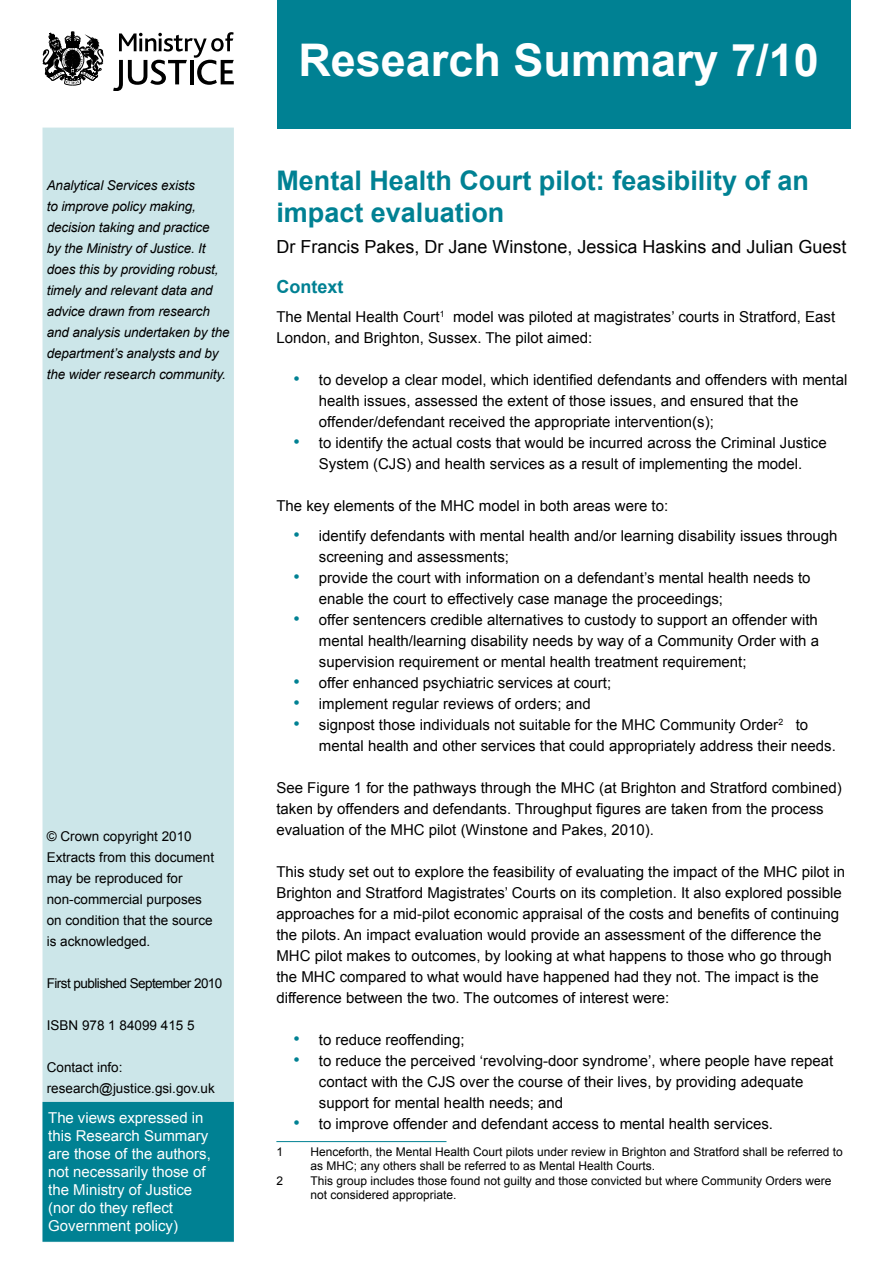
<style>
.page{position:relative;width:893px;height:1263px;background:#fff}
.page>*{position:absolute;margin:0;border:0;box-sizing:border-box;transform-origin:0 0}
.t1{font:700 45px "Arial";color:#fff}
.t2{font:700 27px/32.4px "Arial";color:#008193}
.Author{font:18px "Arial";color:#000}
.Heading{font:700 18px "Arial";color:#008193}
.Bullet_no_space{font:15px/21px "Arial";color:#000}
.Text{font:15px/21px "Arial";color:#000}
.Bullet_point{font:15px/21px "Arial";color:#000;text-align:center}
.Author-2{font:15px/18px "Arial";color:#fff}
.Text-2{font:italic 13.5px/21px "Arial";letter-spacing:-.01em;color:#000}
.Text-3{font:13.5px/21px "Arial";color:#000}
.Text-4{font:13.5px "Arial";letter-spacing:-.04em;color:#000}
.Footnote{font:12px/14.4px "Arial";color:#000}
.s1{font-size:18px;color:#008193}
</style>
<div class="page">
<hr style="left:276px;top:1141px;width:170px;height:1px;background:#008193">
<svg style="left:43px;top:32px;width:61px;height:53px"></svg>
<svg style="left:113px;top:32px;width:120px;height:59px"></svg>
<div style="left:277px;top:0;width:573px;height:128px;background:#008193"></div>
<div style="left:43px;top:128px;width:191px;height:1114px;background:#cce6e9"></div>
<div style="left:43px;top:1103px;width:190px;height:138px;background:#008193"></div>
<div style="left:43px;top:1102px;width:191px;height:140px;border:2px solid #008193"></div>
<p class="Text-2" style="left:47px;top:175px;width:184px">Analytical Services exists<br>to improve policy making, decision taking and practice<br>by the Ministry of Justice. It does this by providing robust, timely and relevant data and advice drawn from research and analysis undertaken by the department’s analysts and by the wider research community.</p>
<p class="Text-3" style="left:47px;top:826px;width:147px">© Crown copyright 2010</p>
<p class="Text-3" style="left:47px;top:847px;width:169px">Extracts from this document may be reproduced for non-commercial purposes on condition that the source is acknowledged.</p>
<p class="Text-4" style="left:47px;top:975px;width:177px">First published September 2010</p>
<p class="Text-3" style="left:47px;top:1015px;width:149px">ISBN 978 1 84099 415 5</p>
<p class="Text-3" style="left:47px;top:1057px;width:77px">Contact info:</p>
<p class="Text-3" style="left:47px;top:1078px;width:170px">research@justice.gsi.gov.uk</p>
<p class="Author-2" style="left:48px;top:1109px;width:164px">The views expressed in this Research Summary are those of the authors, not necessarily those of the Ministry of Justice (nor do they reflect<br>Government policy)</p>
<p class="t1" style="left:298px;top:35px;width:522px">Research Summary 7/10</p>
<p class="t2" style="left:276px;top:164px;width:534px">Mental Health Court pilot: feasibility of an impact evaluation</p>
<p class="Author" style="left:276px;top:235px;width:572px">Dr Francis Pakes, Dr Jane Winstone, Jessica Haskins and Julian Guest</p>
<p class="Heading" style="left:276px;top:276px;width:68px">Context</p>
<p class="Text" style="left:276px;top:307px;width:560px">The Mental Health Court<sup>1</sup> model was piloted at magistrates’ courts in Stratford, East<br>London, and Brighton, Sussex. The pilot aimed:</p>
<p class="Bullet_no_space" style="left:319px;top:370px;width:530px;text-indent:-26px"><span class="s1">•</span> to develop a clear model, which identified defendants and offenders with mental health issues, assessed the extent of those issues, and ensured that the offender/defendant received the appropriate intervention(s);</p>
<p class="Bullet_point" style="left:293px;top:433px;width:535px"><span class="s1">•</span> to identify the actual costs that would be incurred across the Criminal Justice<br>System (CJS) and health services as a result of implementing the model.</p>
<p class="Text" style="left:276px;top:496px;width:393px">The key elements of the MHC model in both areas were to:</p>
<p class="Bullet_no_space" style="left:319px;top:525px;width:520px;text-indent:-26px"><span class="s1">•</span> identify defendants with mental health and/or learning disability issues through screening and assessments;</p>
<p class="Bullet_no_space" style="left:319px;top:567px;width:493px;text-indent:-26px"><span class="s1">•</span> provide the court with information on a defendant’s mental health needs to enable the court to effectively case manage the proceedings;</p>
<p class="Bullet_no_space" style="left:319px;top:609px;width:502px;text-align:justify;text-indent:-26px"><span class="s1">•</span> offer sentencers credible alternatives to custody to support an offender with mental health/learning disability needs by way of a Community Order with a supervision requirement or mental health treatment requirement;</p>
<p class="Bullet_no_space" style="left:293px;top:672px;width:319px"><span class="s1">•</span> offer enhanced psychiatric services at court;</p>
<p class="Bullet_no_space" style="left:293px;top:693px;width:299px"><span class="s1">•</span> implement regular reviews of orders; and</p>
<p class="Bullet_point" style="left:319px;top:714px;width:518px;text-align:left;text-indent:-26px"><span class="s1">•</span> signpost those individuals not suitable for the MHC Community Order<sup>2</sup> to mental health and other services that could appropriately address their needs.</p>
<p class="Text" style="left:276px;top:777px;width:567px">See Figure 1 for the pathways through the MHC (at Brighton and Stratford combined) taken by offenders and defendants. Throughput figures are taken from the process evaluation of the MHC pilot (Winstone and Pakes, 2010).</p>
<p class="Text" style="left:276px;top:861px;width:570px">This study set out to explore the feasibility of evaluating the impact of the MHC pilot in Brighton and Stratford Magistrates’ Courts on its completion. It also explored possible approaches for a mid-pilot economic appraisal of the costs and benefits of continuing the pilots. An impact evaluation would provide an assessment of the difference the MHC pilot makes to outcomes, by looking at what happens to those who go through the MHC compared to what would have happened had they not. The impact is the difference between the two. The outcomes of interest were:</p>
<p class="Bullet_no_space" style="left:293px;top:1029px;width:173px"><span class="s1">•</span> to reduce reoffending;</p>
<p class="Bullet_no_space" style="left:319px;top:1050px;width:516px;text-indent:-26px"><span class="s1">•</span> to reduce the perceived ‘revolving-door syndrome’, where people have repeat contact with the CJS over the course of their lives, by providing adequate support for mental health needs; and</p>
<p class="Bullet_point" style="left:293px;top:1113px;width:481px"><span class="s1">•</span> to improve offender and defendant access to mental health services.</p>
<p class="Footnote" style="left:276px;top:1145px;width:8px">1</p>
<p class="Footnote" style="left:310px;top:1145px;width:534px">Henceforth, the Mental Health Court pilots under review in Brighton and Stratford shall be referred to as MHC; any others shall be referred to as Mental Health Courts.</p>
<p class="Footnote" style="left:276px;top:1173px;width:8px">2</p>
<p class="Footnote" style="left:310px;top:1173px;width:522px">This group includes those found not guilty and those convicted but where Community Orders were not considered appropriate.</p>
</div>
